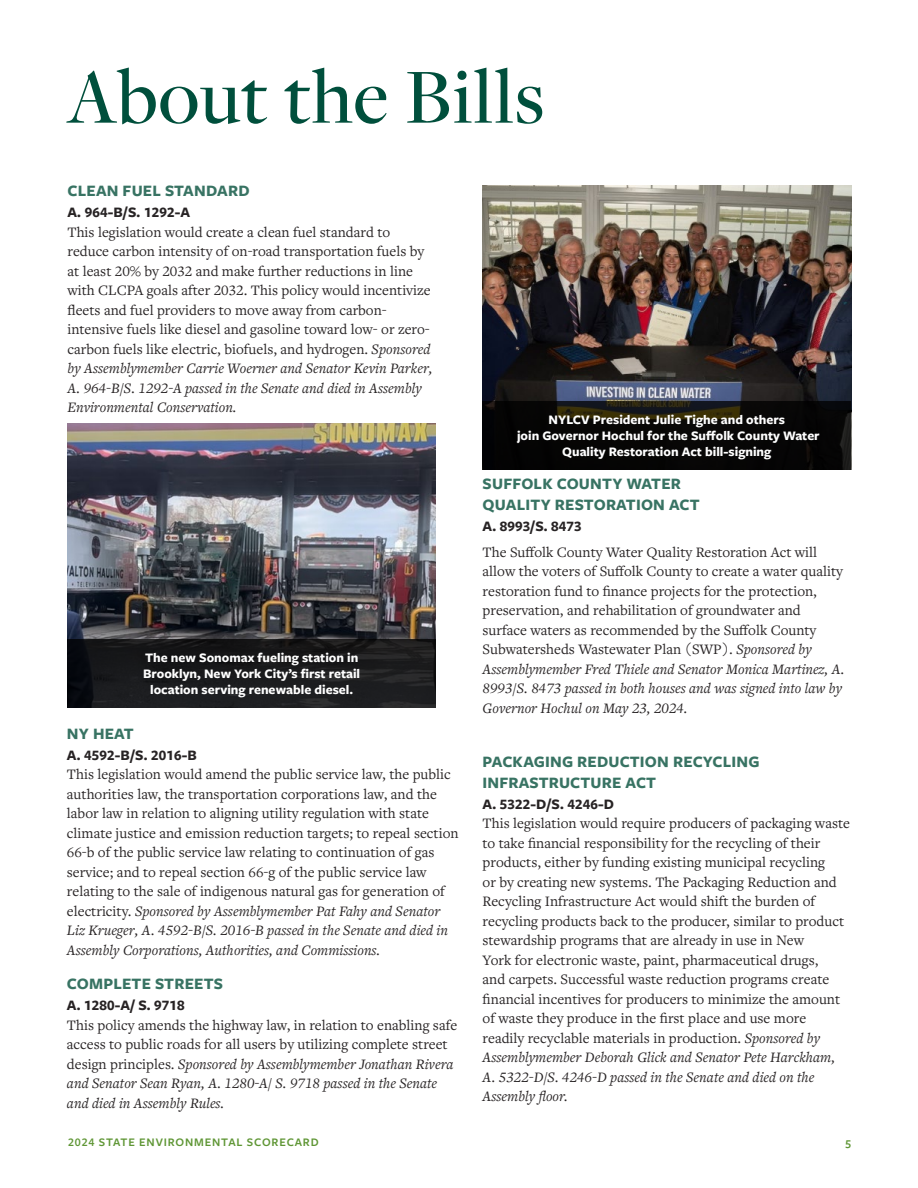
<style>
.page{position:relative;width:918px;height:1188px;background:#fff}
.page>*{position:absolute;margin:0;border:0;box-sizing:border-box;transform-origin:0 0}
.t1{font:500 81px "Freight Disp Pro";letter-spacing:.01em;color:#004f3c}
.t2{font:700 16.5px/21px "Freight Sans Pro";letter-spacing:.01em;color:#387363}
.t3{font:15px/19.5px "Freight Text Pro";color:#272324}
.t4{font:700 15px "Freight Sans Pro";letter-spacing:.01em;color:#272324}
.t5{font:700 13.5px/16.2px "Freight Sans Pro";color:#fff;text-align:center}
.t6{font:600 12px "Freight Sans Pro";letter-spacing:.07em;color:#5f9635}
.s1{font-style:italic}
</style>
<div class="page">
<img style="left:68px;top:423px;width:368px;height:216px">
<svg style="left:68px;top:639px;width:368px;height:69px;background:#191a1c"></svg>
<img style="left:483px;top:185px;width:368px;height:216px">
<div style="left:483px;top:401px;width:368px;height:68px;background:#000"></div>
<h1 class="t1" style="left:67px;top:43px;width:479px">About the Bills</h1>
<p class="t2" style="left:68px;top:180px;width:184px">CLEAN FUEL STANDARD</p>
<p class="t4" style="left:68px;top:202px;width:124px">A. 964-B/S. 1292-A</p>
<p class="t3" style="left:68px;top:222px;width:367px">This legislation would create a clean fuel standard to reduce carbon intensity of on-road transportation fuels by at least 20% by 2032 and make further reductions in line with CLCPA goals after 2032. This policy would incentivize fleets and fuel providers to move away from carbon&shy;intensive fuels like diesel and gasoline toward low- or zero&shy;carbon fuels like electric, biofuels, and hydrogen. <span class="s1">Sponsored by Assemblymember Carrie Woerner and Senator Kevin Parker, A. 964-B/S. 1292-A passed in the Senate and died in Assembly Environmental Conservation.</span></p>
<p class="t5" style="left:143px;top:649px;width:219px">The new Sonomax fueling station in<br>Brooklyn, New York City’s first retail location serving renewable diesel.</p>
<p class="t2" style="left:67px;top:722px;width:68px">NY HEAT</p>
<p class="t4" style="left:67px;top:744px;width:131px">A. 4592-B/S. 2016-B</p>
<p class="t3" style="left:67px;top:764px;width:393px">This legislation would amend the public service law, the public authorities law, the transportation corporations law, and the labor law in relation to aligning utility regulation with state climate justice and emission reduction targets; to repeal section 66-b of the public service law relating to continuation of gas service; and to repeal section 66-g of the public service law relating to the sale of indigenous natural gas for generation of electricity. <span class="s1">Sponsored by Assemblymember Pat Fahy and Senator Liz Krueger, A. 4592-B/S. 2016-B passed in the Senate and died in Assembly Corporations, Authorities, and Commissions.</span></p>
<p class="t2" style="left:67px;top:973px;width:158px">COMPLETE STREETS</p>
<p class="t4" style="left:67px;top:995px;width:119px">A. 1280-A/ S. 9718</p>
<p class="t3" style="left:67px;top:1015px;width:392px">This policy amends the highway law, in relation to enabling safe access to public roads for all users by utilizing complete street design principles. <span class="s1">Sponsored by Assemblymember Jonathan Rivera and Senator Sean Ryan, A. 1280-A/ S. 9718 passed in the Senate and died in Assembly Rules.</span></p>
<p class="t6" style="left:68px;top:1134px;width:252px">2024 STATE ENVIRONMENTAL SCORECARD</p>
<p class="t5" style="left:517px;top:411px;width:304px">NYLCV President Julie Tighe and others<br>join Governor Hochul for the Suffolk County Water<br>Quality Restoration Act bill-signing</p>
<p class="t2" style="left:483px;top:472px;width:219px">SUFFOLK COUNTY WATER<br>QUALITY RESTORATION ACT</p>
<p class="t4" style="left:483px;top:515px;width:101px">A. 8993/S. 8473</p>
<p class="t3" style="left:483px;top:542px;width:363px">The Suffolk County Water Quality Restoration Act will allow the voters of Suffolk County to create a water quality restoration fund to finance projects for the protection, preservation, and rehabilitation of groundwater and surface waters as recommended by the Suffolk County Subwatersheds Wastewater Plan (SWP). <span class="s1">Sponsored by Assemblymember Fred Thiele and Senator Monica Martinez, A.<br>8993/S. 8473 passed in both houses and was signed into law by Governor Hochul on May 23, 2024.</span></p>
<p class="t2" style="left:483px;top:750px;width:278px">PACKAGING REDUCTION RECYCLING<br>INFRASTRUCTURE ACT</p>
<p class="t4" style="left:483px;top:794px;width:133px">A. 5322-D/S. 4246-D</p>
<p class="t3" style="left:483px;top:813px;width:369px">This legislation would require producers of packaging waste to take financial responsibility for the recycling of their products, either by funding existing municipal recycling<br>or by creating new systems. The Packaging Reduction and Recycling Infrastructure Act would shift the burden of recycling products back to the producer, similar to product stewardship programs that are already in use in New<br>York for electronic waste, paint, pharmaceutical drugs,<br>and carpets. Successful waste reduction programs create financial incentives for producers to minimize the amount of waste they produce in the first place and use more readily recyclable materials in production. <span class="s1">Sponsored by Assemblymember Deborah Glick and Senator Pete Harckham, A. 5322-D/S. 4246-D passed in the Senate and died on the Assembly floor.</span></p>
<p class="t6" style="left:846px;top:1134px;width:7px">5</p>
</div>
